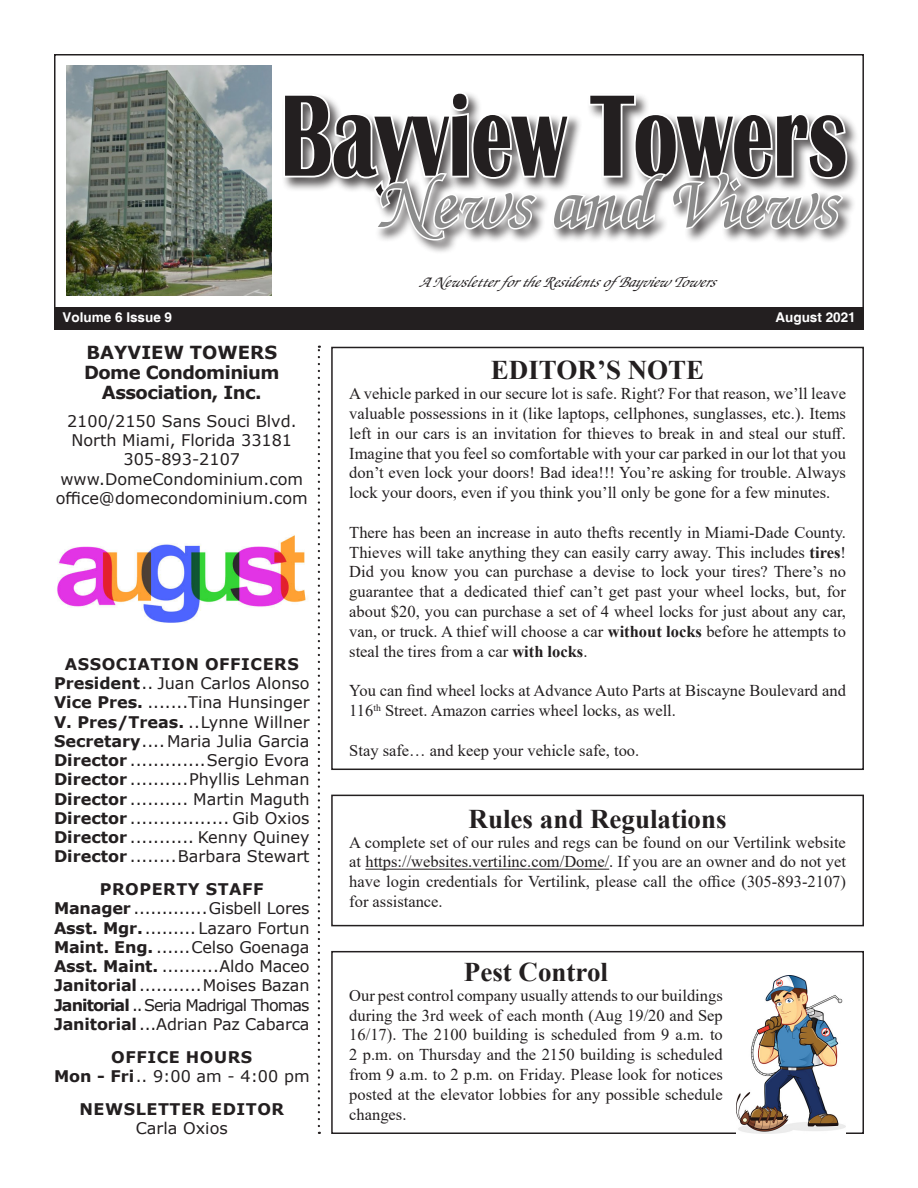
<style>
.page{position:relative;width:918px;height:1188px;background:#fff}
.page>*{position:absolute;margin:0;border:0;box-sizing:border-box;transform-origin:0 0}
.t1{font:700 120px "Britannic";color:#231f20;scale:.68 1}
.t2{font:italic 500 76.5px "Zapf Chancery";color:#8c8c8c}
.t3{font:700 27px "Times New Roman";color:#231f20}
.t4{font:700 18px/19.8px "Verdana";letter-spacing:-.03em;color:#231f20;text-align:center}
.t5{font:700 18px "Verdana";letter-spacing:.005em;color:#231f20}
.t6{font:16.5px/19.8px "Times New Roman";color:#231f20;text-align:justify}
.t7{font:italic 500 16.5px "Zapf Chancery";color:#231f20}
.t8{font:16.05px "Verdana";color:#231f20}
.t9{font:700 16.05px "Verdana";letter-spacing:.035em;color:#231f20}
.t10{font:16.05px "Verdana";letter-spacing:-.06em;color:#231f20}
.t11{font:700 13.5px "Helvetica";color:#fff}
.s1{font-weight:700}
.s2{font-family:"Calibri"}
</style>
<div class="page">
<div style="left:54px;top:307px;width:810px;height:22px;background:#231f20"></div>
<div style="left:375px;top:171px;width:482px;height:83px;background:#231f20;opacity:.75"></div>
<svg style="left:284px;top:93px;width:565px;height:149px"></svg>
<img style="left:66px;top:66px;width:206px;height:229px">
<svg style="left:318px;top:346px;width:2px;height:780px"></svg>
<img style="left:57px;top:535px;width:251px;height:88px">
<div style="left:331px;top:951px;width:533px;height:183px;border:2px solid #231f20"></div>
<img style="left:736px;top:976px;width:110px;height:158px">
<hr style="left:365px;top:869px;width:244px;height:1px;background:#231f20">
<div style="left:331px;top:795px;width:533px;height:131px;border:2px solid #231f20"></div>
<div style="left:331px;top:347px;width:533px;height:423px;border:2px solid #231f20"></div>
<p class="t1" style="left:280px;top:68px;width:835px">Bayview Towers</p>
<p class="t2" style="left:375px;top:156px;width:464px">News and Views</p>
<p class="t7" style="left:418px;top:271px;width:305px">ANewsletterfortheResidentsofBayviewTowers</p>
<p class="t11" style="left:63px;top:309px;width:111px">Volume 6 Issue 9</p>
<p class="t11" style="left:775px;top:309px;width:82px">August 2021</p>
<p class="t5" style="left:86px;top:340px;width:192px">BAYVIEW TOWERS</p>
<p class="t4" style="left:84px;top:362px;width:197px">Dome Condominium<br>Association, Inc.</p>
<p class="t8" style="left:67px;top:410px;width:231px">2100/2150 Sans Souci Blvd.</p>
<p class="t8" style="left:71px;top:429px;width:222px">North Miami, Florida 33181</p>
<p class="t8" style="left:123px;top:449px;width:118px">305-893-2107</p>
<p class="t8" style="left:60px;top:468px;width:244px">www.DomeCondominium.com</p>
<p class="t8" style="left:56px;top:487px;width:254px">office@domecondominium.com</p>
<p class="t9" style="left:65px;top:653px;width:236px">ASSOCIATION OFFICERS</p>
<p class="t8" style="left:54px;top:672px;width:257px"><span class="s1">President</span>.. Juan Carlos Alonso</p>
<p class="t8" style="left:54px;top:691px;width:257px"><span class="s1">Vice Pres.</span> .......Tina Hunsinger</p>
<p class="t8" style="left:54px;top:711px;width:257px"><span class="s1">V. Pres/Treas.</span> ..Lynne Willner</p>
<p class="t8" style="left:54px;top:730px;width:257px"><span class="s1">Secretary</span>....Maria Julia Garcia</p>
<p class="t8" style="left:54px;top:749px;width:257px"><span class="s1">Director</span> .............Sergio Evora</p>
<p class="t8" style="left:54px;top:768px;width:257px"><span class="s1">Director</span> ..........Phyllis Lehman</p>
<p class="t8" style="left:54px;top:788px;width:257px"><span class="s1">Director</span> .......... Martin Maguth</p>
<p class="t8" style="left:54px;top:807px;width:257px"><span class="s1">Director</span> ................. Gib Oxios</p>
<p class="t8" style="left:54px;top:826px;width:257px"><span class="s1">Director</span> ........... Kenny Quiney</p>
<p class="t8" style="left:54px;top:846px;width:257px"><span class="s1">Director</span> ........Barbara Stewart</p>
<p class="t9" style="left:100px;top:878px;width:165px">PROPERTY STAFF</p>
<p class="t8" style="left:54px;top:898px;width:257px"><span class="s1">Manager</span> .............Gisbell Lores</p>
<p class="t8" style="left:54px;top:917px;width:257px"><span class="s1">Asst. Mgr.</span>......... Lazaro Fortun</p>
<p class="t8" style="left:54px;top:936px;width:257px"><span class="s1">Maint. Eng.</span> ......Celso Goenaga</p>
<p class="t8" style="left:54px;top:955px;width:257px"><span class="s1">Asst. Maint.</span> ..........Aldo Maceo</p>
<p class="t8" style="left:54px;top:975px;width:257px"><span class="s1">Janitorial</span>...........Moises Bazan</p>
<p class="t10" style="left:54px;top:994px;width:257px"><span class="s1">Janitorial</span> .. Seria Madrigal Thomas</p>
<p class="t8" style="left:54px;top:1013px;width:257px"><span class="s1">Janitorial</span>...Adrian Paz Cabarca</p>
<p class="t9" style="left:111px;top:1046px;width:143px">OFFICE HOURS</p>
<p class="t8" style="left:54px;top:1065px;width:257px"><span class="s1">Mon - Fri</span>.. 9:00 am - 4:00 pm</p>
<p class="t9" style="left:79px;top:1098px;width:206px">NEWSLETTER EDITOR</p>
<p class="t8" style="left:136px;top:1117px;width:94px">Carla Oxios</p>
<p class="t3" style="left:491px;top:351px;width:215px">EDITOR’S NOTE</p>
<p class="t6" style="left:349px;top:383px;width:498px">A vehicle parked in our secure lot is safe. Right? For that reason, we’ll leave valuable possessions in it (like laptops, cellphones, sunglasses, etc.). Items left in our cars is an invitation for thieves to break in and steal our stuff.<br>Imagine that you feel so comfortable with your car parked in our lot that you don’t even lock your doors! Bad idea!!! You’re asking for trouble. Always lock your doors, even if you think you’ll only be gone for a few minutes.</p>
<p class="t6" style="left:349px;top:522px;width:498px">There has been an increase in auto thefts recently in Miami-Dade County.<br>Thieves will take anything they can easily carry away. This includes <span class="s1">tires</span>!<br>Did you know you can purchase a devise to lock your tires? There’s no guarantee that a dedicated thief can’t get past your wheel locks, but, for about $20, you can purchase a set of 4 wheel locks for just about any car, van, or truck. A thief will choose a car <span class="s1">without locks</span> before he attempts to steal the tires from a car <span class="s1">with locks</span>.</p>
<p class="t6" style="left:349px;top:680px;width:498px">You can find wheel locks at Advance Auto Parts at Biscayne Boulevard and<br>116<sup>th</sup> Street. Amazon carries wheel locks, as well.</p>
<p class="t6" style="left:349px;top:740px;width:292px">Stay safe… and keep your vehicle safe, too.</p>
<p class="t3" style="left:469px;top:799px;width:260px">Rules and Regulations</p>
<p class="t6" style="left:349px;top:832px;width:498px">A complete set of our rules and regs can be found on our Vertilink website at https://websites.vertilinc.com/Dome/<span class="s2">.</span> If you are an owner and do not yet have login credentials for Vertilink, please call the office (305-893-2107) for assistance.</p>
<p class="t3" style="left:464px;top:953px;width:146px">Pest Control</p>
<p class="t6" style="left:349px;top:985px;width:375px">Our pest control company usually attends to our buildings during the 3rd week of each month (Aug 19/20 and Sep 16/17). The 2100 building is scheduled from 9 a.m. to 2 p.m. on Thursday and the 2150 building is scheduled from 9 a.m. to 2 p.m. on Friday. Please look for notices posted at the elevator lobbies for any possible schedule changes.</p>
</div>
